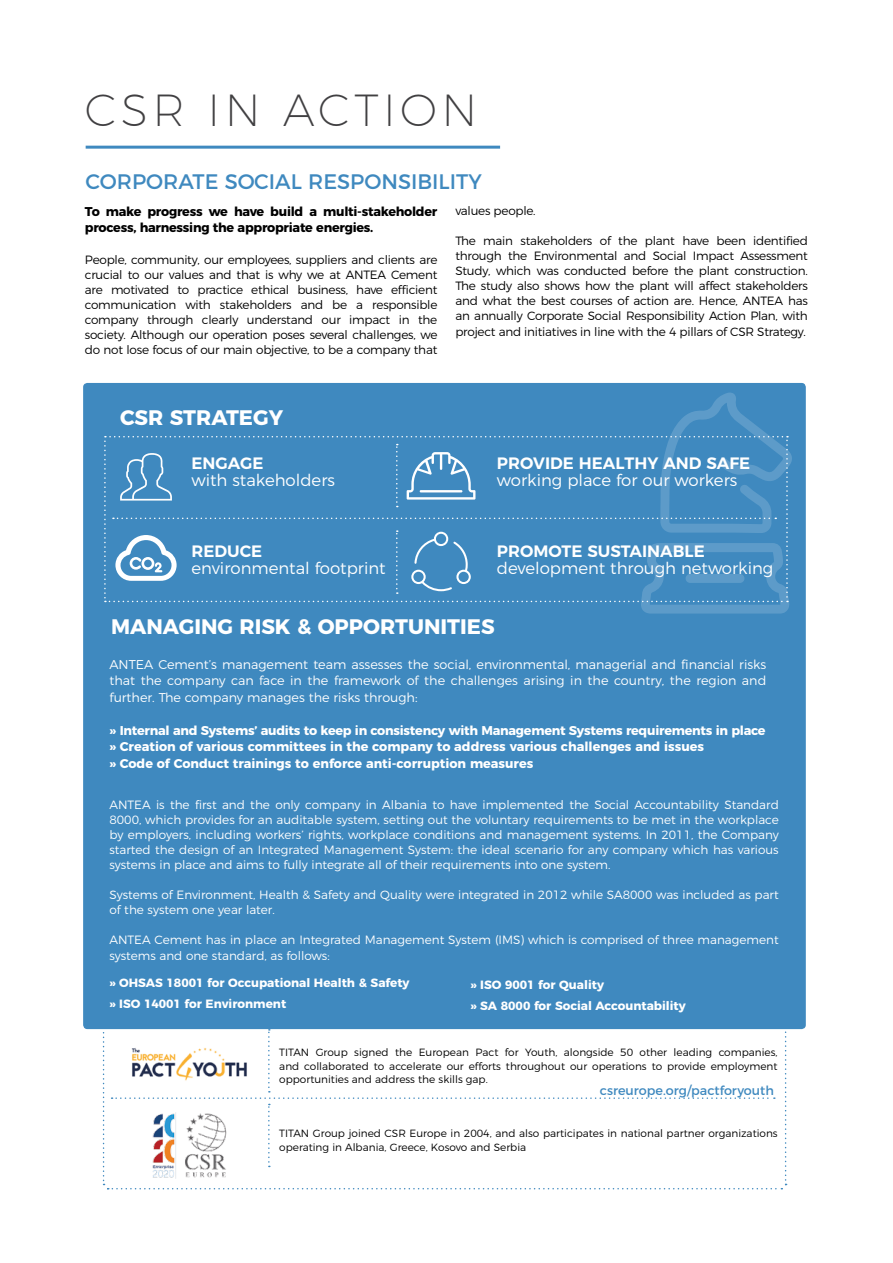
<style>
.page{position:relative;width:893px;height:1263px;background:#fff}
.page>*{position:absolute;margin:0;border:0;box-sizing:border-box;transform-origin:0 0}
.t1{font:200 45px "Montserrat";letter-spacing:.1em;color:#414042}
.t2{font:700 21px "Montserrat";color:#fff}
.t3{font:21px "Montserrat";color:#3f89bf}
.t4{font:300 16.5px "Montserrat";color:#fff}
.t5{font:600 16.5px "Montserrat";color:#fff}
.t6{font:700 12.75px/16.5px "Montserrat";color:#fff}
.t7{font:300 12.75px/16.5px "Montserrat";color:#fff;text-align:justify}
.t8{font:700 12.75px/16.5px "Montserrat";letter-spacing:-.02em;color:#000}
.t9{font:12.75px "Montserrat";color:#3f89bf}
.t10{font:300 12px/15px "Montserrat";letter-spacing:-.02em;color:#000;text-align:justify}
.t11{font:300 12px/15px "Montserrat";color:#fff}
.t12{font:700 12px/21px "Montserrat";color:#fff}
.t13{font:300 10.5px/13.5px "Montserrat";color:#000;text-align:justify}
</style>
<div class="page">
<div style="left:83px;top:383px;width:723px;height:646px;background:#3f89bf;border-radius:4px"></div>
<svg style="left:102px;top:1029px;width:685px;height:161px"></svg>
<svg style="left:104px;top:392px;width:688px;height:222px"></svg>
<hr style="left:86px;top:146px;width:414px;height:3px;background:#3f89bf">
<h1 class="t1" style="left:85px;top:76px;width:394px">CSR IN ACTION</h1>
<h2 class="t3" style="left:86px;top:165px;width:398px">CORPORATE SOCIAL RESPONSIBILITY</h2>
<p class="t8" style="left:85px;top:202px;width:354px">To make progress we have build a multi-stakeholder process, harnessing the appropriate energies.</p>
<p class="t10" style="left:85px;top:251px;width:354px">People, community, our employees, suppliers and clients are crucial to our values and that is why we at ANTEA Cement are motivated to practice ethical business, have efficient communication with stakeholders and be a responsible company through clearly understand our impact in the society. Although our operation poses several challenges, we do not lose focus of our main objective, to be a company that</p>
<p class="t10" style="left:455px;top:202px;width:82px">values people.</p>
<p class="t10" style="left:455px;top:232px;width:354px">The main stakeholders of the plant have been identified through the Environmental and Social Impact Assessment Study, which was conducted before the plant construction.<br>The study also shows how the plant will affect stakeholders and what the best courses of action are. Hence, ANTEA has an annually Corporate Social Responsibility Action Plan, with</p>
<p class="t10" style="left:455px;top:324px;width:352px">project and initiatives in line with the 4 pillars of CSR Strategy.</p>
<h2 class="t2" style="left:120px;top:400px;width:164px">CSR STRATEGY</h2>
<h3 class="t5" style="left:192px;top:450px;width:73px">ENGAGE</h3>
<h3 class="t4" style="left:192px;top:467px;width:145px">with stakeholders</h3>
<h3 class="t5" style="left:497px;top:450px;width:255px">PROVIDE HEALTHY AND SAFE</h3>
<h3 class="t4" style="left:497px;top:467px;width:242px">working place for our workers</h3>
<h3 class="t5" style="left:192px;top:538px;width:72px">REDUCE</h3>
<h3 class="t4" style="left:192px;top:555px;width:196px">environmental footprint</h3>
<h3 class="t5" style="left:497px;top:538px;width:209px">PROMOTE SUSTAINABLE</h3>
<h3 class="t4" style="left:497px;top:555px;width:278px">development through networking</h3>
<h2 class="t2" style="left:111px;top:609px;width:385px">MANAGING RISK &amp; OPPORTUNITIES</h2>
<p class="t7" style="left:109px;top:655px;width:658px">ANTEA Cement’s management team assesses the social, environmental, managerial and financial risks that the company can face in the framework of the challenges arising in the country, the region and further. The company manages the risks through:</p>
<p class="t6" style="left:109px;top:721px;width:658px">» Internal and Systems’ audits to keep in consistency with Management Systems requirements in place » Creation of various committees in the company to address various challenges and issues<br>» Code of Conduct trainings to enforce anti-corruption measures</p>
<p class="t11" style="left:109px;top:796px;width:671px;text-align:justify">ANTEA is the first and the only company in Albania to have implemented the Social Accountability Standard 8000, which provides for an auditable system, setting out the voluntary requirements to be met in the workplace by employers, including workers’ rights, workplace conditions and management systems. In 2011, the Company started the design of an Integrated Management System: the ideal scenario for any company which has various systems in place and aims to fully integrate all of their requirements into one system.</p>
<p class="t11" style="left:109px;top:886px;width:671px">Systems of Environment, Health &amp; Safety and Quality were integrated in 2012 while SA8000 was included as part of the system one year later.</p>
<p class="t11" style="left:109px;top:930px;width:671px;line-height:16.5px">ANTEA Cement has in place an Integrated Management System (IMS) which is comprised of three management systems and one standard, as follows:</p>
<p class="t12" style="left:109px;top:971px;width:302px">» OHSAS 18001 for Occupational Health &amp; Safety » ISO 14001 for Environment</p>
<p class="t12" style="left:470px;top:973px;width:217px">» ISO 9001 for Quality<br>» SA 8000 for Social Accountability</p>
<p class="t13" style="left:279px;top:1045px;width:500px">TITAN Group signed the European Pact for Youth, alongside 50 other leading companies, and collaborated to accelerate our efforts throughout our operations to provide employment opportunities and address the skills gap.</p>
<p class="t9" style="left:600px;top:1081px;width:175px">csreurope.org/pactforyouth</p>
<p class="t13" style="left:279px;top:1126px;width:500px">TITAN Group joined CSR Europe in 2004, and also participates in national partner organizations operating in Albania, Greece, Kosovo and Serbia</p>
</div>
